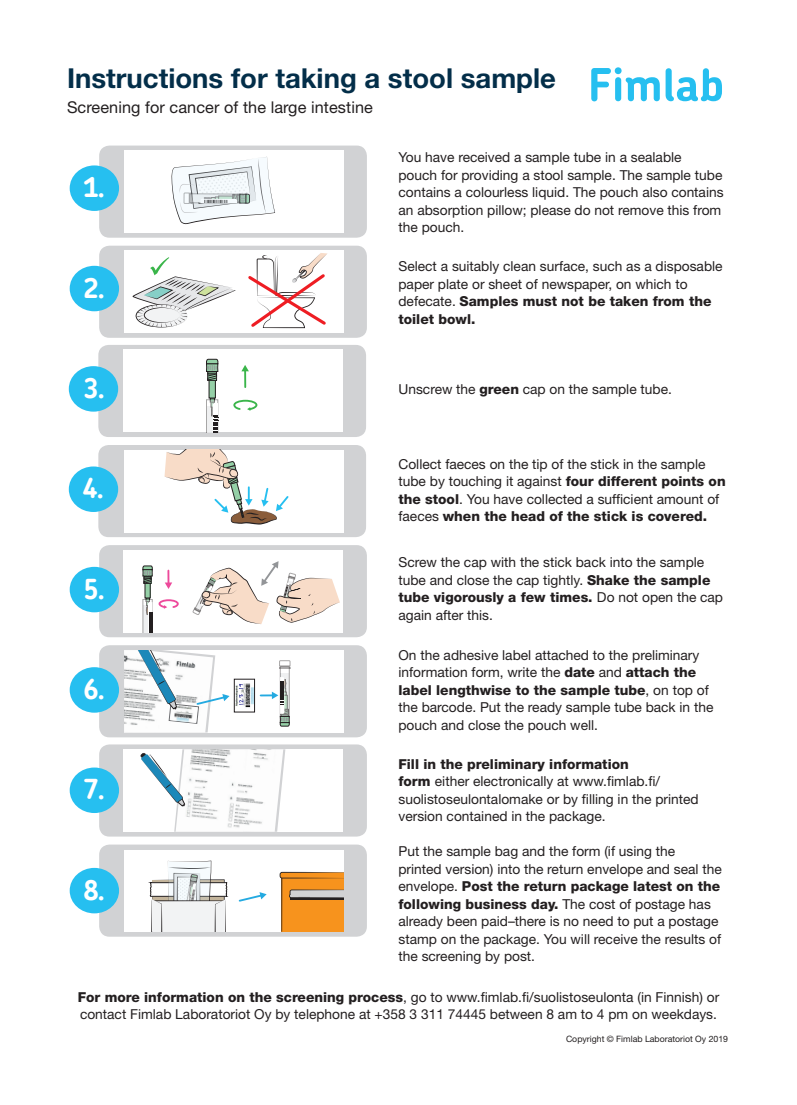
<style>
.page{position:relative;width:797px;height:1105px;background:#fff}
.page>*{position:absolute;margin:0;border:0;box-sizing:border-box;transform-origin:0 0}
.t1{font:700 27.5px "Helvetica Neue LT Std";color:#032e49}
.t2{font:700 27.5px "Chevin";color:#fff}
.t3{font:16.25px "Helvetica Neue LT Std";letter-spacing:.005em;color:#231f20}
.t4{font:13.75px/17.5px "Helvetica Neue LT Std";color:#231f20}
.t5{font:8.75px "Helvetica Neue LT Std";color:#231f20}
.s1{font-weight:800}
</style>
<div class="page">
<svg style="left:591px;top:67px;width:68px;height:34px"></svg>
<svg style="left:665px;top:68px;width:57px;height:33px"></svg>
<div style="left:99px;top:146px;width:268px;height:92px;background:#d1d2d4;border-radius:10px"></div>
<div style="left:99px;top:246px;width:268px;height:92px;background:#d1d2d4;border-radius:10px"></div>
<div style="left:98px;top:345px;width:268px;height:92px;background:#d1d2d4;border-radius:10px"></div>
<div style="left:98px;top:445px;width:268px;height:92px;background:#d1d2d4;border-radius:10px"></div>
<div style="left:99px;top:545px;width:268px;height:92px;background:#d1d2d4;border-radius:10px"></div>
<div style="left:99px;top:645px;width:268px;height:92px;background:#d1d2d4;border-radius:10px"></div>
<div style="left:99px;top:744px;width:268px;height:92px;background:#d1d2d4;border-radius:10px"></div>
<div style="left:99px;top:844px;width:268px;height:93px;background:#d1d2d4;border-radius:10px"></div>
<div style="left:70px;top:165px;width:49px;height:46px;background:#26bff0;border-radius:50%"></div>
<div style="left:70px;top:266px;width:49px;height:45px;background:#26bff0;border-radius:50%"></div>
<div style="left:69px;top:366px;width:49px;height:46px;background:#26bff0;border-radius:50%"></div>
<div style="left:69px;top:466px;width:49px;height:46px;background:#26bff0;border-radius:50%"></div>
<div style="left:70px;top:567px;width:49px;height:45px;background:#26bff0;border-radius:50%"></div>
<div style="left:70px;top:667px;width:49px;height:46px;background:#26bff0;border-radius:50%"></div>
<div style="left:70px;top:767px;width:49px;height:46px;background:#26bff0;border-radius:50%"></div>
<div style="left:70px;top:868px;width:49px;height:45px;background:#26bff0;border-radius:50%"></div>
<div style="left:124px;top:251px;width:220px;height:82px;background:#fff"></div>
<svg style="left:248px;top:253px;width:80px;height:76px"></svg>
<div style="left:124px;top:150px;width:220px;height:83px;background:#fff"></div>
<svg style="left:171px;top:157px;width:104px;height:67px"></svg>
<div style="left:123px;top:350px;width:220px;height:82px;background:#fff"></div>
<div style="left:209px;top:380px;width:6px;height:18px;background:#95d0a7"></div>
<div style="left:209px;top:380px;width:7px;height:18px;border:1px solid #231f20"></div>
<svg style="left:206px;top:358px;width:12px;height:23px"></svg>
<svg style="left:206px;top:398px;width:12px;height:35px"></svg>
<svg style="left:241px;top:365px;width:8px;height:22px"></svg>
<svg style="left:233px;top:399px;width:25px;height:12px"></svg>
<div style="left:124px;top:450px;width:220px;height:82px;background:#fff"></div>
<svg style="left:164px;top:450px;width:125px;height:75px"></svg>
<div style="left:123px;top:550px;width:220px;height:82px;background:#fff"></div>
<div style="left:145px;top:583px;width:5px;height:15px;background:#95d0a7"></div>
<svg style="left:142px;top:565px;width:11px;height:19px"></svg>
<svg style="left:143px;top:598px;width:9px;height:34px"></svg>
<svg style="left:165px;top:571px;width:7px;height:18px"></svg>
<svg style="left:158px;top:599px;width:21px;height:10px"></svg>
<svg style="left:193px;top:561px;width:147px;height:63px"></svg>
<div style="left:124px;top:650px;width:220px;height:82px;background:#fff"></div>
<img style="left:236px;top:683px;width:17px;height:25px">
<svg style="left:239px;top:684px;width:5px;height:21px"></svg>
<div style="left:234px;top:679px;width:21px;height:33px;border:1px solid #231f20"></div>
<svg style="left:124px;top:650px;width:105px;height:82px"></svg>
<div style="left:280px;top:666px;width:9px;height:50px;background:#f7f7f8"></div>
<svg style="left:279px;top:660px;width:11px;height:9px"></svg>
<svg style="left:261px;top:677px;width:29px;height:50px"></svg>
<div style="left:123px;top:749px;width:220px;height:83px;background:#fff"></div>
<svg style="left:140px;top:749px;width:145px;height:83px"></svg>
<div style="left:124px;top:850px;width:220px;height:82px;background:#fff"></div>
<svg style="left:279px;top:872px;width:65px;height:60px;background:#e29336"></svg>
<svg style="left:238px;top:892px;width:29px;height:10px"></svg>
<svg style="left:150px;top:861px;width:77px;height:71px"></svg>
<svg style="left:132px;top:257px;width:104px;height:70px"></svg>
<h1 class="t1" style="left:67px;top:62px;width:490px">Instructions for taking a stool sample</h1>
<p class="t3" style="left:67px;top:98px;width:307px">Screening for cancer of the large intestine</p>
<p class="t4" style="left:398px;top:148px;width:326px">You have received a sample tube in a sealable pouch for providing a stool sample. The sample tube contains a colourless liquid. The pouch also contains an absorption pillow; please do not remove this from the pouch.</p>
<p class="t4" style="left:398px;top:257px;width:325px">Select a suitably clean surface, such as a disposable paper plate or sheet of newspaper, on which to defecate. <span class="s1">Samples must not be taken from the toilet bowl.</span></p>
<h1 class="t2" style="left:83px;top:169px;width:23px">1.</h1>
<h1 class="t2" style="left:83px;top:270px;width:23px">2.</h1>
<h1 class="t2" style="left:83px;top:370px;width:23px">3.</h1>
<p class="t4" style="left:398px;top:380px;width:275px">Unscrew the <span class="s1">green</span> cap on the sample tube.</p>
<p class="t4" style="left:398px;top:455px;width:329px">Collect faeces on the tip of the stick in the sample tube by touching it against <span class="s1">four different points on the stool</span>. You have collected a sufficient amount of faeces <span class="s1">when the head of the stick is covered.</span></p>
<p class="t4" style="left:398px;top:553px;width:326px">Screw the cap with the stick back into the sample tube and close the cap tightly. <span class="s1">Shake the sample tube vigorously a few times.</span> Do not open the cap again after this.</p>
<p class="t4" style="left:398px;top:646px;width:316px">On the adhesive label attached to the preliminary information form, write the <span class="s1">date</span> and <span class="s1">attach the label lengthwise to the sample tube</span>, on top of the barcode. Put the ready sample tube back in the pouch and close the pouch well.</p>
<p class="t4" style="left:398px;top:755px;width:302px"><span class="s1">Fill in the preliminary information<br>form</span> either electronically at www.fimlab.fi/ suolistoseulontalomake or by filling in the printed version contained in the package.</p>
<p class="t4" style="left:398px;top:842px;width:325px">Put the sample bag and the form (if using the printed version) into the return envelope and seal the envelope. <span class="s1">Post the return package latest on the following business day.</span> The cost of postage has already been paid–there is no need to put a postage stamp on the package. You will receive the results of the screening by post.</p>
<p class="t4" style="left:78px;top:989px;width:643px;line-height:16.2px"><span class="s1">For more information on the screening process</span>, go to www.fimlab.fi/suolistoseulonta (in Finnish) or contact Fimlab Laboratoriot Oy by telephone at +358 3 311 74445 between 8 am to 4 pm on weekdays.</p>
<p class="t5" style="left:566px;top:1034px;width:164px">Copyright © Fimlab Laboratoriot Oy 2019</p>
<h1 class="t2" style="left:83px;top:470px;width:23px">4.</h1>
<h1 class="t2" style="left:83px;top:571px;width:23px">5.</h1>
<h1 class="t2" style="left:83px;top:671px;width:23px">6.</h1>
<h1 class="t2" style="left:83px;top:771px;width:23px">7.</h1>
<h1 class="t2" style="left:83px;top:872px;width:23px">8.</h1>
</div>
